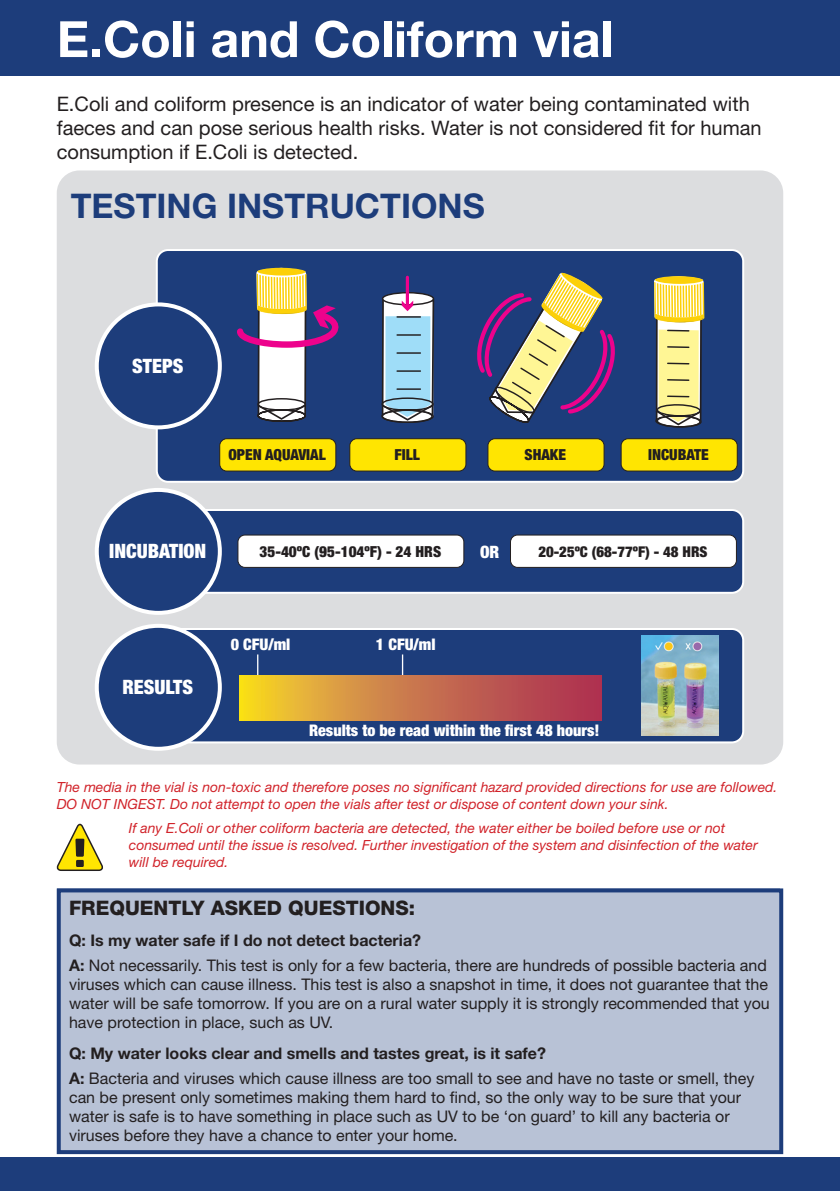
<style>
.page{position:relative;width:840px;height:1191px;background:#fff}
.page>*{position:absolute;margin:0;border:0;box-sizing:border-box;transform-origin:0 0}
.t1{font:700 50px "Helvetica Neue LT Std";color:#fff}
.t2{font:700 34px "Helvetica Neue LT Std";color:#1d3d7b}
.t3{font:20px/24px "Helvetica Neue LT Std";color:#231f20}
.t4{font:800 20px "Helvetica Neue LT Std";color:#231f20}
.t5{font:900 condensed 19.8px "Helvetica Neue LT Std";color:#fff}
.t6{font:900 condensed 17px "Helvetica Neue LT Std";color:#fff}
.t7{font:16px/19.2px "Helvetica Neue LT Std";color:#231f20}
.t8{font:900 condensed 16px "Helvetica Neue LT Std";color:#fff}
.t9{font:900 condensed 15.2px "Helvetica Neue LT Std";color:#231f20}
.t10{font:900 condensed 14.8px "Helvetica Neue LT Std";color:#231f20}
.t11{font:italic 14px/16.8px "Helvetica Neue LT Std";color:#d1232a}
.s1{font-weight:700}
</style>
<div class="page">
<div style="left:0;top:0;width:839px;height:75px;background:#1d3d7b"></div>
<div style="left:0;top:1157px;width:839px;height:34px;background:#1d3d7b"></div>
<svg style="left:56px;top:823px;width:47px;height:48px"></svg>
<div style="left:57px;top:170px;width:725px;height:594px;background:#dcdddf;border-radius:23px"></div>
<div style="left:157px;top:250px;width:585px;height:232px;background:#1d3d7b;border-radius:11px"></div>
<div style="left:156px;top:249px;width:587px;height:234px;border:2px solid #fff;border-radius:11px"></div>
<svg style="left:237px;top:268px;width:102px;height:154px"></svg>
<div style="left:219px;top:439px;width:116px;height:32px;background:#ffe501;border-radius:7px"></div>
<div style="left:219px;top:438px;width:117px;height:33px;border:1px solid #231f20;border-radius:7px"></div>
<svg style="left:405px;top:277px;width:4px;height:14px"></svg>
<svg style="left:381px;top:291px;width:54px;height:132px;background:#99b9ce"></svg>
<div style="left:349px;top:439px;width:116px;height:32px;background:#ffe501;border-radius:7px"></div>
<div style="left:349px;top:438px;width:117px;height:33px;border:1px solid #231f20;border-radius:7px"></div>
<svg style="left:477px;top:272px;width:138px;height:151px"></svg>
<div style="left:487px;top:439px;width:116px;height:32px;background:#ffe501;border-radius:7px"></div>
<div style="left:487px;top:438px;width:117px;height:33px;border:1px solid #231f20;border-radius:7px"></div>
<svg style="left:654px;top:276px;width:50px;height:152px;background:#d4ca82"></svg>
<div style="left:620px;top:439px;width:116px;height:32px;background:#ffe501;border-radius:7px"></div>
<div style="left:620px;top:438px;width:117px;height:33px;border:1px solid #231f20;border-radius:7px"></div>
<div style="left:97px;top:304px;width:123px;height:123px;background:#1d3d7b;border-radius:50%"></div>
<div style="left:95px;top:302px;width:127px;height:127px;border:4px solid #fff;border-radius:50%"></div>
<div style="left:157px;top:510px;width:585px;height:83px;background:#1d3d7b;border-radius:11px"></div>
<div style="left:156px;top:509px;width:587px;height:85px;border:2px solid #fff;border-radius:11px"></div>
<div style="left:238px;top:535px;width:225px;height:32px;background:#fff;border-radius:7px"></div>
<div style="left:237px;top:535px;width:227px;height:32px;border:1px solid #231f20;border-radius:7px"></div>
<div style="left:510px;top:535px;width:226px;height:32px;background:#fff;border-radius:7px"></div>
<div style="left:510px;top:535px;width:226px;height:32px;border:1px solid #231f20;border-radius:7px"></div>
<div style="left:97px;top:490px;width:123px;height:123px;background:#1d3d7b;border-radius:50%"></div>
<div style="left:95px;top:488px;width:127px;height:127px;border:4px solid #fff;border-radius:50%"></div>
<div style="left:157px;top:629px;width:585px;height:113px;background:#1d3d7b;border-radius:11px"></div>
<div style="left:156px;top:628px;width:587px;height:115px;border:2px solid #fff;border-radius:11px"></div>
<div style="left:97px;top:626px;width:123px;height:123px;background:#1d3d7b;border-radius:50%"></div>
<div style="left:95px;top:624px;width:127px;height:127px;border:4px solid #fff;border-radius:50%"></div>
<svg style="left:257px;top:654px;width:1px;height:21px"></svg>
<hr style="left:401px;top:654px;width:2px;height:21px;background:#fff">
<svg style="left:239px;top:675px;width:362px;height:45px;background:#cc7b45"></svg>
<img style="left:641px;top:635px;width:76px;height:100px">
<div style="left:57px;top:888px;width:722px;height:263px;background:#b8c2d6"></div>
<div style="left:57px;top:888px;width:725px;height:266px;border:4px solid #1d3d7b"></div>
<h1 class="t1" style="left:57px;top:8px;width:558px">E.Coli and Coliform vial</h1>
<p class="t3" style="left:57px;top:92px;width:706px">E.Coli and coliform presence is an indicator of water being contaminated with faeces and can pose serious health risks. Water is not considered fit for human consumption if E.Coli is detected.</p>
<h2 class="t2" style="left:71px;top:185px;width:415px">TESTING INSTRUCTIONS</h2>
<p class="t5" style="left:132px;top:354px;width:53px">STEPS</p>
<p class="t9" style="left:228px;top:445px;width:99px">OPEN AQUAVIAL</p>
<p class="t9" style="left:394px;top:445px;width:27px">FILL</p>
<p class="t9" style="left:524px;top:445px;width:43px">SHAKE</p>
<p class="t9" style="left:647px;top:445px;width:62px">INCUBATE</p>
<p class="t5" style="left:109px;top:539px;width:98px">INCUBATION</p>
<p class="t9" style="left:259px;top:542px;width:183px">35-40ºC (95-104ºF) - 24 HRS</p>
<p class="t6" style="left:479px;top:541px;width:21px">OR</p>
<p class="t10" style="left:538px;top:542px;width:170px">20-25ºC (68-77ºF) - 48 HRS</p>
<p class="t5" style="left:122px;top:675px;width:72px">RESULTS</p>
<p class="t8" style="left:230px;top:635px;width:61px">0 CFU/ml</p>
<p class="t8" style="left:376px;top:634px;width:61px">1 CFU/ml</p>
<p class="t8" style="left:309px;top:720px;width:292px">Results to be read within the first 48 hours!</p>
<p class="t11" style="left:57px;top:778px;width:721px">The media in the vial is non-toxic and therefore poses no significant hazard provided directions for use are followed.<br>DO NOT INGEST. Do not attempt to open the vials after test or dispose of content down your sink.</p>
<p class="t11" style="left:129px;top:819px;width:630px">If any E.Coli or other coliform bacteria are detected, the water either be boiled before use or not consumed until the issue is resolved. Further investigation of the system and disinfection of the water will be required.</p>
<p class="t4" style="left:69px;top:896px;width:347px">FREQUENTLY ASKED QUESTIONS:</p>
<p class="t7" style="left:69px;top:927px;width:698px;line-height:24.8px"><span class="s1">Q: Is my water safe if I do not detect bacteria?<br>A:</span> Not necessarily. This test is only for a few bacteria, there are hundreds of possible bacteria and</p>
<p class="t7" style="left:69px;top:974px;width:701px;text-align:justify">viruses which can cause illness. This test is also a snapshot in time, it does not guarantee that the water will be safe tomorrow. If you are on a rural water supply it is strongly recommended that you have protection in place, such as UV.</p>
<p class="t7" style="left:69px;top:1040px;width:686px;line-height:24.8px"><span class="s1">Q: My water looks clear and smells and tastes great, is it safe?<br>A:</span> Bacteria and viruses which cause illness are too small to see and have no taste or smell, they</p>
<p class="t7" style="left:69px;top:1087px;width:673px">can be present only sometimes making them hard to find, so the only way to be sure that your water is safe is to have something in place such as UV to be ‘on guard’ to kill any bacteria or viruses before they have a chance to enter your home.</p>
</div>
